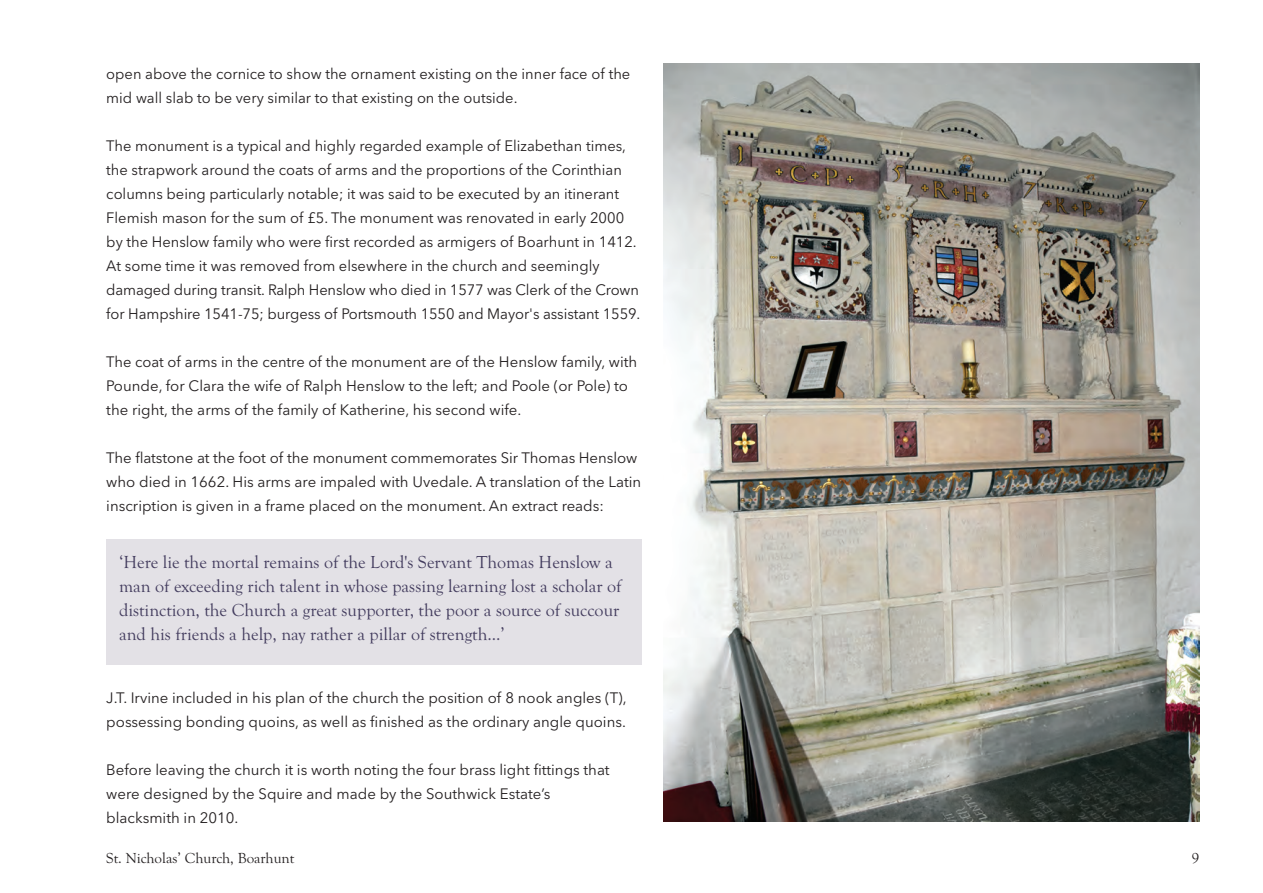
<style>
.page{position:relative;width:1263px;height:893px;background:#fff}
.page>*{position:absolute;margin:0;border:0;box-sizing:border-box;transform-origin:0 0}
.t1{font:18px/24px "Goudy Old Style T";color:#433c5e}
.t2{font:15px/24px "Avenir Next";color:#231f20}
.t3{font:15px "Goudy Old Style T";color:#231f20}
</style>
<div class="page">
<div style="left:106px;top:539px;width:536px;height:125px;background:#e3e1e6"></div>
<img style="left:663px;top:64px;width:536px;height:758px">
<p class="t2" style="left:106px;top:61px;width:525px">open above the cornice to show the ornament existing on the inner face of the mid wall slab to be very similar to that existing on the outside.</p>
<p class="t2" style="left:106px;top:133px;width:536px">The monument is a typical and highly regarded example of Elizabethan times, the strapwork around the coats of arms and the proportions of the Corinthian columns being particularly notable; it was said to be executed by an itinerant Flemish mason for the sum of £5. The monument was renovated in early 2000 by the Henslow family who were first recorded as armigers of Boarhunt in 1412.<br>At some time it was removed from elsewhere in the church and seemingly damaged during transit. Ralph Henslow who died in 1577 was Clerk of the Crown for Hampshire 1541-75; burgess of Portsmouth 1550 and Mayor's assistant 1559.</p>
<p class="t2" style="left:106px;top:349px;width:532px">The coat of arms in the centre of the monument are of the Henslow family, with<br>Pounde, for Clara the wife of Ralph Henslow to the left; and Poole (or Pole) to the right, the arms of the family of Katherine, his second wife.</p>
<p class="t2" style="left:106px;top:445px;width:536px">The flatstone at the foot of the monument commemorates Sir Thomas Henslow who died in 1662. His arms are impaled with Uvedale. A translation of the Latin inscription is given in a frame placed on the monument. An extract reads:</p>
<p class="t1" style="left:119px;top:550px;width:504px">‘Here lie the mortal remains of the Lord's Servant Thomas Henslow a man of exceeding rich talent in whose passing learning lost a scholar of distinction, the Church a great supporter, the poor a source of succour and his friends a help, nay rather a pillar of strength...’</p>
<p class="t2" style="left:106px;top:685px;width:522px">J.T. Irvine included in his plan of the church the position of 8 nook angles (T), possessing bonding quoins, as well as finished as the ordinary angle quoins.</p>
<p class="t2" style="left:106px;top:757px;width:505px">Before leaving the church it is worth noting the four brass light fittings that were designed by the Squire and made by the Southwick Estate’s blacksmith in 2010.</p>
<p class="t3" style="left:106px;top:849px;width:190px">St. Nicholas’ Church, Boarhunt</p>
<p class="t3" style="left:1192px;top:849px;width:9px">9</p>
</div>
